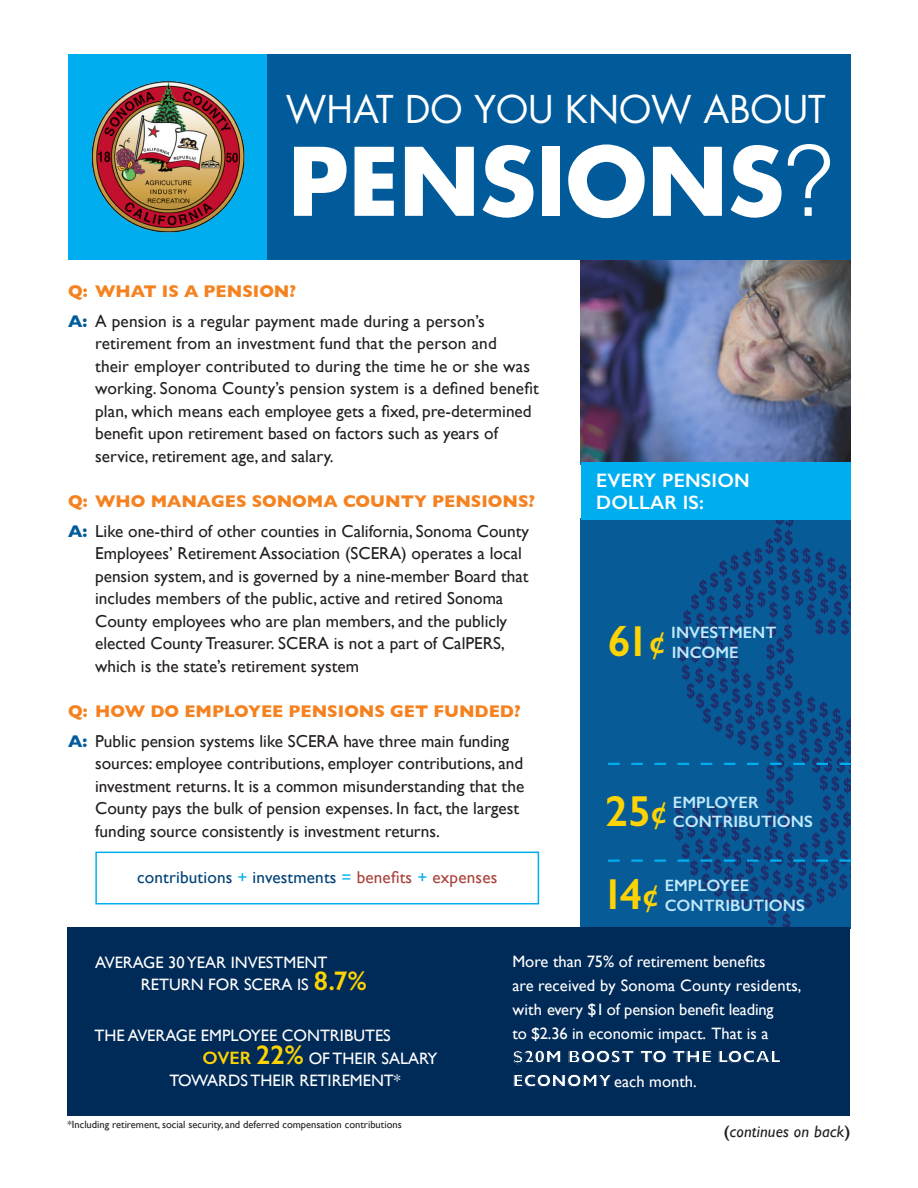
<style>
.page{position:relative;width:918px;height:1188px;background:#fff}
.page>*{position:absolute;margin:0;border:0;box-sizing:border-box;transform-origin:0 0}
.t1{font:700 91.65px "Futura";color:#fff}
.Body_text{font:600 43.5px "Gill Sans";color:#fed304}
.t2{font:37.2px "Futura";color:#fff}
.Pull_quote_small_whi{font:600 19.5px/22.5px "Gill Sans";letter-spacing:.01em;color:#fff}
.Body_text_answer_han{font:700 18px "Gill Sans";color:#fff}
.Body_text_answer_han-2{font:17.25px/22.5px "Gill Sans";color:#231f20}
.Question_bold_hangin{font:700 17.25px "Gill Sans";color:#f58220}
.Body_text_answer_han-3{font:17.1px "Gill Sans";letter-spacing:.01em;color:#014276}
.Body_text_answer_han-4{font:16.5px/24px "Gill Sans";color:#fff}
.Pull_quote_small_whi-2{font:16.5px/22.5px "Gill Sans";color:#fff}
.Body_text-2{font:600 16.5px/19.5px "Gill Sans";color:#c1e8fa}
.t3{font:italic 16.5px "Gill Sans";letter-spacing:.01em;color:#231f20}
.t4{font:10.5px "Gill Sans";color:#231f20}
.s1{font-family:"Helvetica";font-weight:300;font-size:97.2px}
.s2{font-weight:700;color:#015b9b}
.s3{color:#00aeef}
.s4{color:#a9433b}
.s5{font-size:33px}
.s6{font-weight:600;font-size:27px;color:#fed304}
.s7{font-weight:600;font-size:18px;color:#fed304}
.s8{font-weight:700;font-size:18px}
.s9{font-weight:600;font-style:normal}
</style>
<div class="page">
<div style="left:266px;top:54px;width:584px;height:206px;background:#015b9b"></div>
<img style="left:68px;top:54px;width:198px;height:206px">
<img style="left:581px;top:260px;width:269px;height:202px">
<div style="left:581px;top:518px;width:269px;height:411px;background:#075b97"></div>
<div style="left:581px;top:462px;width:269px;height:58px;background:#00aeef"></div>
<svg style="left:608px;top:518px;width:243px;height:411px"></svg>
<div style="left:95px;top:852px;width:444px;height:52px;border:2px solid #00aeef"></div>
<div style="left:68px;top:927px;width:782px;height:189px;background:#002b58"></div>
<h1 class="t2" style="left:286px;top:83px;width:541px">WHAT DO YOU KNOW ABOUT</h1>
<h1 class="t1" style="left:288px;top:118px;width:546px">PENSIONS<span class="s1">?</span></h1>
<p class="Question_bold_hangin" style="left:68px;top:278px;width:230px">Q: WHAT IS A PENSION?</p>
<p class="Body_text_answer_han-2" style="left:95px;top:309px;width:445px;text-indent:-27px"><span class="s2">A:</span> A pension is a regular payment made during a person’s retirement from an investment fund that the person and<br>their employer contributed to during the time he or she was working. Sonoma County’s pension system is a defined benefit plan, which means each employee gets a fixed, pre-determined benefit upon retirement based on factors such as years of service, retirement age, and salary.</p>
<p class="Question_bold_hangin" style="left:68px;top:488px;width:469px">Q: WHO MANAGES SONOMA COUNTY PENSIONS?</p>
<p class="Body_text_answer_han-2" style="left:95px;top:519px;width:436px;text-indent:-27px"><span class="s2">A:</span> Like one-third of other counties in California, Sonoma County Employees’ Retirement Association (SCERA) operates a local pension system, and is governed by a nine-member Board that includes members of the public, active and retired Sonoma County employees who are plan members, and the publicly elected County Treasurer. SCERA is not a part of CalPERS, which is the state’s retirement system</p>
<p class="Question_bold_hangin" style="left:68px;top:698px;width:454px">Q: HOW DO EMPLOYEE PENSIONS GET FUNDED?</p>
<p class="Body_text_answer_han-2" style="left:95px;top:729px;width:431px;text-indent:-27px"><span class="s2">A:</span> Public pension systems like SCERA have three main funding sources: employee contributions, employer contributions, and investment returns. It is a common misunderstanding that the County pays the bulk of pension expenses. In fact, the largest funding source consistently is investment returns.</p>
<p class="Body_text_answer_han-3" style="left:137px;top:867px;width:362px">contributions <span class="s3">+</span> investments <span class="s3">=</span> <span class="s4">benefits</span> <span class="s3">+</span> <span class="s4">expenses</span></p>
<p class="Pull_quote_small_whi" style="left:596px;top:469px;width:155px">EVERY PENSION<br>DOLLAR IS:</p>
<p class="Body_text" style="left:608px;top:615px;width:58px">61<span class="s5">¢</span></p>
<p class="Body_text-2" style="left:671px;top:623px;width:107px">INVESTMENT<br>INCOME</p>
<p class="Body_text" style="left:605px;top:785px;width:63px">25<span class="s5">¢</span></p>
<p class="Body_text-2" style="left:673px;top:792px;width:142px">EMPLOYER<br>CONTRIBUTIONS</p>
<p class="Body_text" style="left:601px;top:868px;width:58px">14<span class="s5">¢</span></p>
<p class="Body_text-2" style="left:665px;top:876px;width:142px">EMPLOYEE<br>CONTRIBUTIONS</p>
<p class="Pull_quote_small_whi-2" style="left:141px;top:951px;width:227px;text-indent:-46px">AVERAGE 30 YEAR INVESTMENT<br>RETURN FOR SCERA IS <span class="s6">8.7%</span></p>
<p class="Pull_quote_small_whi-2" style="left:94px;top:1024px;width:298px">THE AVERAGE EMPLOYEE CONTRIBUTES</p>
<p class="Pull_quote_small_whi-2" style="left:202px;top:1047px;width:236px"><span class="s7">OVER</span> <span class="s6">22%</span> OF THEIR SALARY</p>
<p class="Pull_quote_small_whi-2" style="left:169px;top:1069px;width:233px">TOWARDS THEIR RETIREMENT*</p>
<p class="t4" style="left:68px;top:1118px;width:336px">*Including retirement, social security, and deferred compensation contributions</p>
<p class="Body_text_answer_han-4" style="left:512px;top:949px;width:291px">More than 75% of retirement benefits<br>are received by Sonoma County residents, with every $1 of pension benefit leading<br>to $2.36 in economic impact. That is a</p>
<p class="Body_text_answer_han" style="left:512px;top:1042px;width:270px">$20M BOOST TO THE LOCAL</p>
<p class="Body_text_answer_han-4" style="left:512px;top:1069px;width:186px"><span class="s8">ECONOMY</span> each month.</p>
<p class="t3" style="left:724px;top:1122px;width:128px"><span class="s9">(</span>continues on back<span class="s9">)</span></p>
</div>
